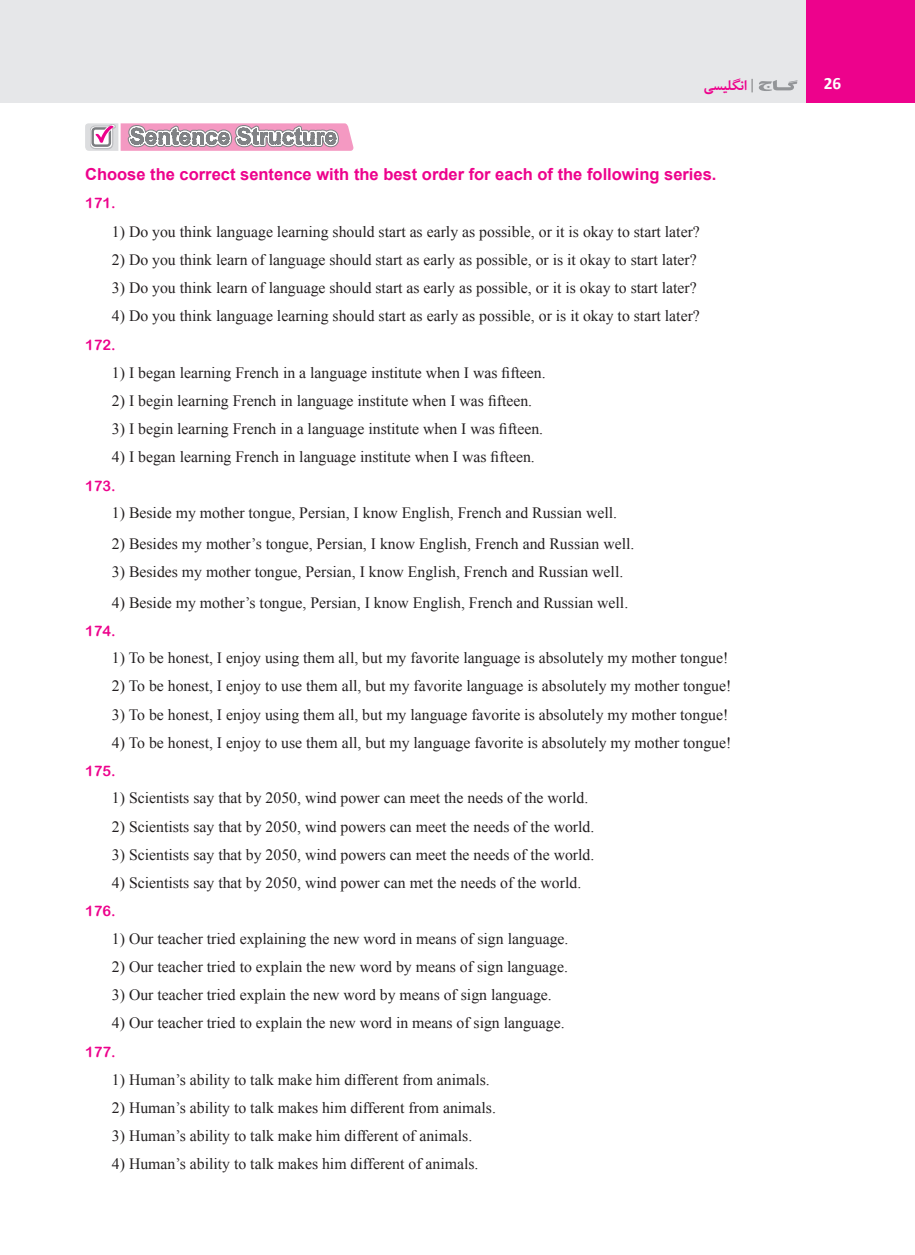
<style>
.page{position:relative;width:915px;height:1255px;background:#fff}
.page>*{position:absolute;margin:0;border:0;box-sizing:border-box;transform-origin:0 0}
.t1{font:700 17.25px "Calibri";color:#fff}
.متن_لاتین{font:700 16.5px "Arial";color:#ed028c}
.t2{font:700 16.5px "Roya";color:#ed028c}
.گزینه{font:15.75px "Times New Roman";color:#231f20}
.t3{font:14.55px "Arial Rounded MT Bold";color:#ed028c}
.s1{font-family:"Minion Pro";font-weight:400;font-size:13.5px;color:#6c6d70}
</style>
<div class="page">
<div style="left:0;top:0;width:895px;height:102px;background:#e6e7e9"></div>
<div style="left:806px;top:0;width:108px;height:102px;background:#ed028c"></div>
<svg style="left:758px;top:80px;width:39px;height:11px"></svg>
<svg style="left:85px;top:123px;width:268px;height:28px"></svg>
<p class="t2" style="left:702px;top:74px;width:52px">ی <span class="s1">|</span>ا نگل یس</p>
<p class="متن_لاتین" style="left:85px;top:163px;width:632px">Choose the correct sentence with the best order for each of the following series.</p>
<p class="t3" style="left:85px;top:195px;width:32px">171.</p>
<p class="گزینه" style="left:112px;top:221px;width:589px">1) Do you think language learning should start as early as possible, or isit okay to start later?</p>
<p class="گزینه" style="left:112px;top:249px;width:586px">2) Do you think learn of language should start as early as possible, or is it okay to start later?</p>
<p class="گزینه" style="left:112px;top:277px;width:586px">3) Do you think learn of language should start as early as possible, or isit okay to start later?</p>
<p class="گزینه" style="left:112px;top:305px;width:589px">4) Do you think language learning should start as early as possible, or is it okay to start later?</p>
<p class="t3" style="left:85px;top:336px;width:32px">172.</p>
<p class="گزینه" style="left:112px;top:362px;width:435px">1 I) began learning French in a language institute when I was fifteen.</p>
<p class="گزینه" style="left:112px;top:390px;width:421px">2 I) begin learning French in language institute when I was fifteen.</p>
<p class="گزینه" style="left:112px;top:418px;width:432px">3 I) begin learning French in a language institute when I was fifteen.</p>
<p class="گزینه" style="left:112px;top:446px;width:424px">4 I) began learning French in language institute when I was fifteen.</p>
<p class="t3" style="left:85px;top:477px;width:32px">173.</p>
<p class="گزینه" style="left:112px;top:502px;width:506px">1) Beside my mother tongue, Persian I, know English, French and Russian well.</p>
<p class="گزینه" style="left:112px;top:533px;width:524px">2) Besides my mother s’ tongue, Persian I, know English, French and Russian well.</p>
<p class="گزینه" style="left:112px;top:561px;width:512px">3) Besides my mother tongue, Persian I, know English, French and Russian well.</p>
<p class="گزینه" style="left:112px;top:591px;width:517px">4) Beside my mother s’ tongue, Persian I, know English, French and Russian well.</p>
<p class="t3" style="left:85px;top:622px;width:32px">174.</p>
<p class="گزینه" style="left:112px;top:647px;width:617px">1) To be honest I, enjoy using them all, but my favorite language is absolutely my mother tongue!</p>
<p class="گزینه" style="left:112px;top:675px;width:620px">2) To be honest I, enjoy to use them all, but my favorite language is absolutely my mother tongue!</p>
<p class="گزینه" style="left:112px;top:703px;width:617px">3) To be honest I, enjoy using them all, but my language favorite is absolutely my mother tongue!</p>
<p class="گزینه" style="left:112px;top:732px;width:620px">4) To be honest I, enjoy to use them all, but my language favorite is absolutely my mother tongue!</p>
<p class="t3" style="left:85px;top:762px;width:32px">175.</p>
<p class="گزینه" style="left:112px;top:787px;width:477px">1) Scientists say that by 2050, wind power can meet the needs of the world.</p>
<p class="گزینه" style="left:112px;top:815px;width:484px">2) Scientists say that by 2050, wind powers can meet the needs of the world.</p>
<p class="گزینه" style="left:112px;top:844px;width:484px">3) Scientists say that by 2050, wind powers can meet the needs of the world.</p>
<p class="گزینه" style="left:112px;top:872px;width:470px">4) Scientists say that by 2050, wind power can met the needs of the world.</p>
<p class="t3" style="left:85px;top:902px;width:32px">176.</p>
<p class="گزینه" style="left:112px;top:927px;width:458px">1) Our teacher tried explaining the new word in means of sign language.</p>
<p class="گزینه" style="left:112px;top:956px;width:457px">2) Our teacher tried to explain the new word by means of sign language.</p>
<p class="گزینه" style="left:112px;top:984px;width:441px">3) Our teacher tried explain the new word by means of sign language.</p>
<p class="گزینه" style="left:112px;top:1012px;width:454px">4) Our teacher tried to explain the new word in means of sign language.</p>
<p class="t3" style="left:85px;top:1042px;width:32px">177.</p>
<p class="گزینه" style="left:112px;top:1068px;width:379px">1) Human s’ ability to talk make him different from animals.</p>
<p class="گزینه" style="left:112px;top:1096px;width:385px">2) Human s’ ability to talk makes him different from animals.</p>
<p class="گزینه" style="left:112px;top:1124px;width:362px">3) Human s’ ability to talk make him different of animals.</p>
<p class="گزینه" style="left:112px;top:1153px;width:368px">4) Human s’ ability to talk makes him different of animals.</p>
<p class="t1" style="left:823px;top:72px;width:19px">26</p>
</div>
